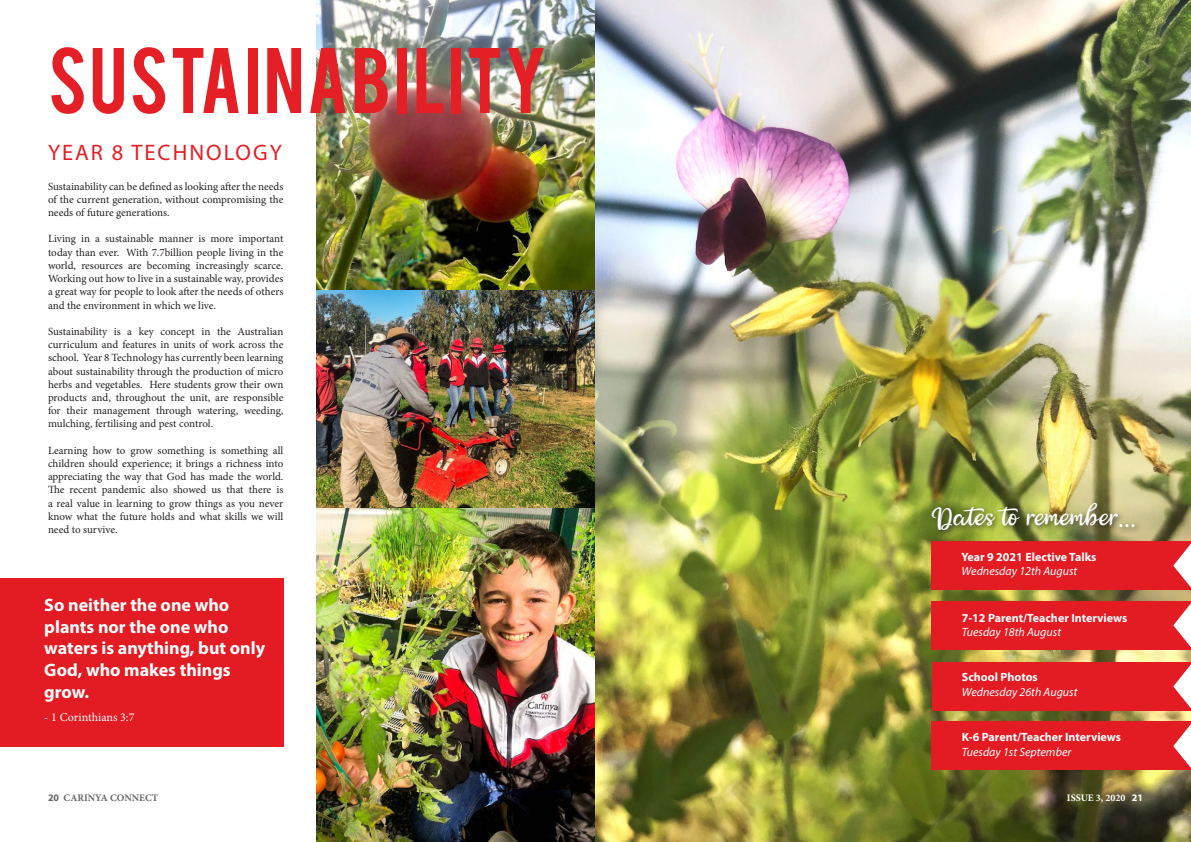
<style>
.page{position:relative;width:1191px;height:842px;background:#fff}
.page>*{position:absolute;margin:0;border:0;box-sizing:border-box;transform-origin:0 0}
.t1{font:73px "Bebas";letter-spacing:.03em;color:#e41f25}
.t2{font:34px "Bellasya";color:#fff}
.t3{font:22.5px "Myriad Pro";letter-spacing:.09em;color:#e41f25}
.t4{font:700 18px/21.6px "Myriad Pro";color:#fff}
.t5{font:700 12px "Myriad Pro";color:#fff}
.t6{font:italic 12px "Myriad Pro";color:#fff}
.t7{font:12px "Minion Pro";color:#fff}
.t8{font:11px/13.2px "Minion Pro";letter-spacing:-.005em;color:#231f20;text-align:justify}
.t9{font:700 10px "Minion Pro";color:#656666}
.t10{font:700 10px "Minion Pro";color:#fff}
.s1{font-family:"Myriad Pro"}
</style>
<div class="page">
<img style="left:316px;top:374px;width:279px;height:468px">
<img style="left:316px;top:0;width:279px;height:374px">
<div style="left:0;top:579px;width:283px;height:168px;background:#e31b23"></div>
<img style="left:595px;top:0;width:596px;height:842px">
<div style="left:928px;top:499px;width:213px;height:38px;background:#231f20;opacity:.75"></div>
<div style="left:932px;top:541px;width:259px;height:48px;background:#e31b23"></div>
<svg style="left:1173px;top:543px;width:18px;height:45px"></svg>
<div style="left:932px;top:601px;width:259px;height:48px;background:#e31b23"></div>
<svg style="left:1173px;top:603px;width:18px;height:44px"></svg>
<div style="left:932px;top:662px;width:258px;height:48px;background:#e31b23"></div>
<svg style="left:1173px;top:664px;width:18px;height:44px"></svg>
<div style="left:932px;top:722px;width:259px;height:48px;background:#e31b23"></div>
<svg style="left:1173px;top:724px;width:18px;height:44px"></svg>
<p class="t1" style="left:48px;top:27px;width:500px">SUSTAINABILITY</p>
<p class="t3" style="left:48px;top:138px;width:235px">YEAR 8 TECHNOLOGY</p>
<p class="t8" style="left:48px;top:180px;width:237px">Sustainability can be defined as looking after the needs of the current generation, without compromising the needs of future generations.</p>
<p class="t8" style="left:48px;top:232px;width:237px">Living in a sustainable manner is more important today than ever. With 7.7billion people living in the world, resources are becoming increasingly scarce.<br>Working out how to live in a sustainable way, provides a great way for people to look after the needs of others and the environment in which we live.</p>
<p class="t8" style="left:48px;top:325px;width:237px">Sustainability is a key concept in the Australian curriculum and features in units of work across the school. Year 8 Technology has currently been learning about sustainability through the production of micro herbs and vegetables. Here students grow their own products and, throughout the unit, are responsible for their management through watering, weeding, mulching, fertilising and pest control.</p>
<p class="t8" style="left:48px;top:444px;width:237px">Learning how to grow something is something all children should experience; it brings a richness into appreciating the way that God has made the world.<br>The recent pandemic also showed us that there is a real value in learning to grow things as you never know what the future holds and what skills we will need to survive.</p>
<p class="t4" style="left:44px;top:594px;width:222px">So neither the one who plants nor the one who waters is anything, but only<br>God, who makes things grow.</p>
<p class="t7" style="left:44px;top:709px;width:92px">- 1 Corinthians 3:7</p>
<p class="t9" style="left:48px;top:791px;width:112px"><span class="s1">20</span> CARINYA CONNECT</p>
<p class="t2" style="left:932px;top:501px;width:206px">Dates to remember...</p>
<p class="t5" style="left:961px;top:549px;width:136px">Year 9 2021 Elective Talks</p>
<p class="t6" style="left:961px;top:564px;width:117px">Wednesday 12th August</p>
<p class="t5" style="left:961px;top:610px;width:167px">7-12 Parent/Teacher Interviews</p>
<p class="t6" style="left:961px;top:625px;width:101px">Tuesday 18th August</p>
<p class="t5" style="left:961px;top:670px;width:78px">School Photos</p>
<p class="t6" style="left:961px;top:684px;width:117px">Wednesday 26th August</p>
<p class="t5" style="left:961px;top:729px;width:161px">K-6 Parent/Teacher Interviews</p>
<p class="t6" style="left:961px;top:744px;width:111px">Tuesday 1st September</p>
<p class="t10" style="left:1067px;top:791px;width:78px">ISSUE 3, 2020 <span class="s1">21</span></p>
</div>
